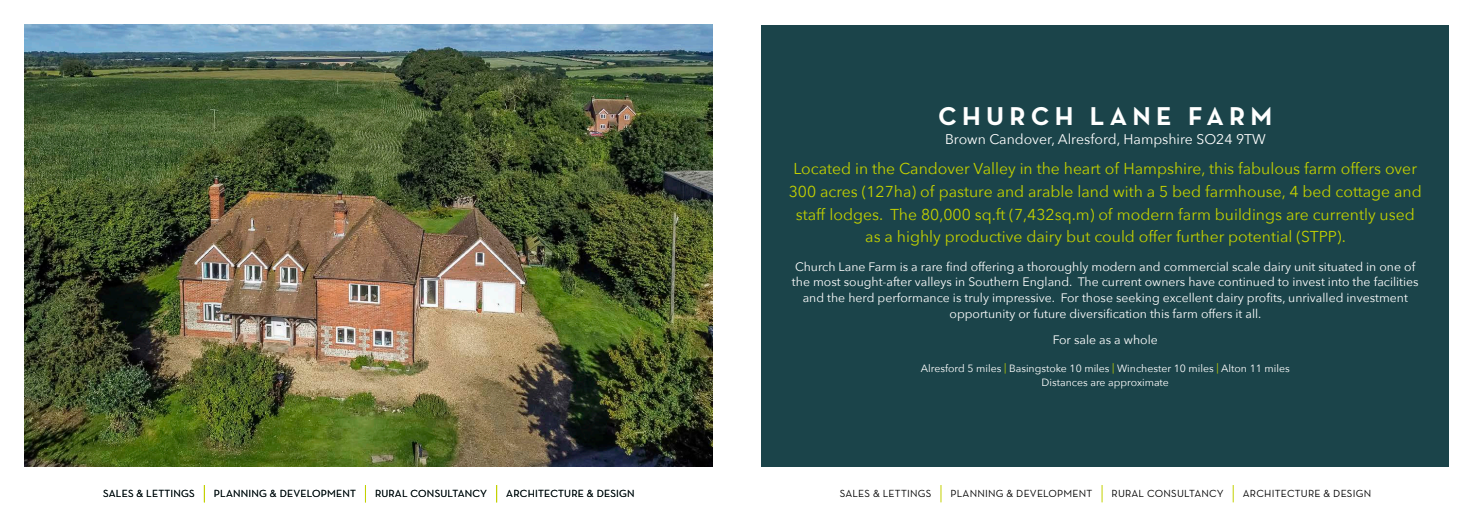
<style>
.page{position:relative;width:1474px;height:521px;background:#fff}
.page>*{position:absolute;margin:0;border:0;box-sizing:border-box;transform-origin:0 0}
.t1{font:700 26.25px "Neutraface Text";letter-spacing:.2em;color:#fff}
.t2{font:15.75px/22.8px "Avenir Next";color:#c3d100;text-align:center}
.t3{font:14px "Avenir Next";color:#fff}
.t4{font:12.25px/15.8px "Avenir Next";color:#fff;text-align:center}
.t5{font:10.5px "Neutraface Text";letter-spacing:.02em;color:#000}
.t6{font:10.5px/14px "Avenir Next";color:#fff;text-align:center}
.s1{color:#c3d100}
</style>
<div class="page">
<div style="left:761px;top:25px;width:688px;height:441px;background:#1b444a"></div>
<img style="left:25px;top:25px;width:687px;height:441px">
<svg style="left:204px;top:485px;width:1px;height:17px"></svg>
<svg style="left:940px;top:485px;width:1px;height:17px"></svg>
<svg style="left:365px;top:485px;width:1px;height:17px"></svg>
<svg style="left:1101px;top:485px;width:1px;height:17px"></svg>
<svg style="left:496px;top:485px;width:1px;height:17px"></svg>
<svg style="left:1232px;top:485px;width:1px;height:17px"></svg>
<h1 class="t1" style="left:938px;top:99px;width:336px">CHURCH LANE FARM</h1>
<p class="t3" style="left:945px;top:127px;width:322px">Brown Candover, Alresford, Hampshire SO24 9TW</p>
<p class="t2" style="left:788px;top:157px;width:634px">Located in the Candover Valley in the heart of Hampshire, this fabulous farm offers over 300 acres (127ha) of pasture and arable land with a 5 bed farmhouse, 4 bed cottage and staff lodges. The 80,000 sq.ft (7,432sq.m) of modern farm buildings are currently used as a highly productive dairy but could offer further potential (STPP).</p>
<p class="t4" style="left:792px;top:258px;width:628px">Church Lane Farm is a rare find offering a thoroughly modern and commercial scale dairy unit situated in one of the most sought-after valleys in Southern England. The current owners have continued to invest into the facilities and the herd performance is truly impressive. For those seeking excellent dairy profits, unrivalled investment opportunity or future diversification this farm offers it all.</p>
<p class="t4" style="left:1052px;top:331px;width:106px">For sale as a whole</p>
<p class="t6" style="left:920px;top:361px;width:370px">Alresford 5 miles <span class="s1">|</span> Basingstoke 10 miles <span class="s1">|</span> Winchester 10 miles <span class="s1">|</span> Alton 11 miles<br>Distances are approximate</p>
<p class="t5" style="left:103px;top:487px;width:93px">SALES &amp; LETTINGS</p>
<p class="t5" style="left:214px;top:487px;width:143px">PLANNING &amp; DEVELOPMENT</p>
<p class="t5" style="left:375px;top:487px;width:114px">RURAL CONSULTANCY</p>
<p class="t5" style="left:506px;top:487px;width:130px">ARCHITECTURE &amp; DESIGN</p>
<p class="t5" style="left:839px;top:487px;width:93px">SALES &amp; LETTINGS</p>
<p class="t5" style="left:950px;top:487px;width:143px">PLANNING &amp; DEVELOPMENT</p>
<p class="t5" style="left:1111px;top:487px;width:114px">RURAL CONSULTANCY</p>
<p class="t5" style="left:1242px;top:487px;width:130px">ARCHITECTURE &amp; DESIGN</p>
</div>
